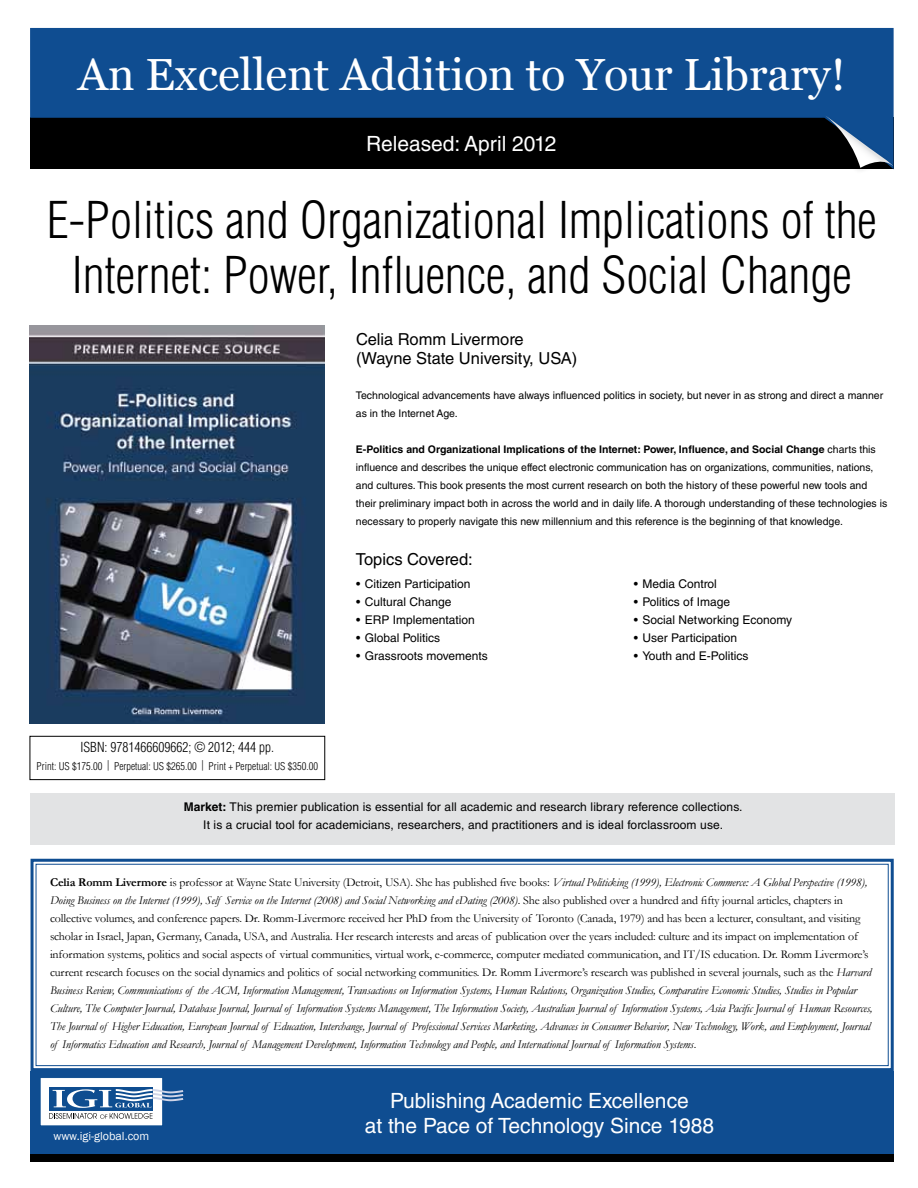
<style>
.page{position:relative;width:918px;height:1188px;background:#fff}
.page>*{position:absolute;margin:0;border:0;box-sizing:border-box;transform-origin:0 0}
.t1{font:300 condensed 49.5px/55.5px "Helvetica LT Std";color:#000;text-align:center}
.t2{font:45px "Vani";color:#fff}
.t3{font:21px/25.2px "Helvetica LT Std";color:#fff;text-align:center}
.t4{font:16.5px/19.8px "Helvetica LT Std";color:#000}
.t5{font:300 condensed 13.5px "Helvetica LT Std";color:#000}
.t6{font:italic 12px/18px "Garamond";letter-spacing:-.01em;color:#000}
.t7{font:12px/18px "Helvetica LT Std";color:#000;text-align:center}
.t8{font:12px "Franklin Gothic";color:#fff}
.t9{font:10.5px/18px "Helvetica LT Std";color:#000}
.t10{font:300 condensed 10.5px "Helvetica LT Std";color:#000}
.s1{font-weight:700}
.s2{font-weight:700;font-style:normal}
.s3{font-style:normal}
</style>
<div class="page">
<div style="left:30px;top:1071px;width:864px;height:83px;background:#0f4d91"></div>
<div style="left:40px;top:1078px;width:123px;height:48px;background:#fff"></div>
<div style="left:40px;top:1077px;width:123px;height:49px;border:1px solid #0e4d90"></div>
<div style="left:49px;top:1087px;width:103px;height:23px;background:#0e4d90"></div>
<svg style="left:49px;top:1089px;width:134px;height:30px"></svg>
<svg style="left:30px;top:28px;width:864px;height:141px;background:#09325f"></svg>
<div style="left:816px;top:111px;width:78px;height:63px;background:#000;opacity:.2"></div>
<svg style="left:824px;top:115px;width:69px;height:53px;background:#2f4d6d"></svg>
<svg style="left:30px;top:858px;width:864px;height:213px"></svg>
<div style="left:36px;top:864px;width:853px;height:202px;border:1px solid #0f4d91"></div>
<img style="left:29px;top:325px;width:296px;height:398px">
<div style="left:30px;top:736px;width:295px;height:44px;border:1px solid #000"></div>
<div style="left:30px;top:1154px;width:864px;height:8px;background:#000"></div>
<div style="left:31px;top:793px;width:864px;height:52px;background:#e2e3e4"></div>
<h2 class="t2" style="left:78px;top:48px;width:769px">An Excellent Addition to Your Library!</h2>
<h3 class="t3" style="left:366px;top:131px;width:192px">Released: April 2012</h3>
<h1 class="t1" style="left:47px;top:192px;width:832px">E-Politics and Organizational Implications of the<br>Internet: Power, Influence, and Social Change</h1>
<p class="t5" style="left:81px;top:739px;width:195px">ISBN: 9781466609662; © 2012; 444 pp.</p>
<p class="t10" style="left:37px;top:760px;width:283px">Print: US $175.00 | Perpetual: US $265.00 | Print + Perpetual: US $350.00</p>
<h3 class="t4" style="left:356px;top:329px;width:223px">Celia Romm Livermore (Wayne State University, USA)</h3>
<p class="t9" style="left:356px;top:386px;width:529px">Technological advancements have always influenced politics in society, but never in as strong and direct a manner as in the Internet Age.</p>
<p class="t9" style="left:356px;top:440px;width:533px"><span class="s1">E-Politics and Organizational Implications of the Internet: Power, Influence, and Social Change</span> charts this influence and describes the unique effect electronic communication has on organizations, communities, nations, and cultures. This book presents the most current research on both the history of these powerful new tools and their preliminary impact both in across the world and in daily life. A thorough understanding of these technologies is necessary to properly navigate this new millennium and this reference is the beginning of that knowledge.</p>
<h3 class="t4" style="left:356px;top:550px;width:118px">Topics Covered:</h3>
<p class="t7" style="left:356px;top:575px;width:116px">• Citizen Participation</p>
<p class="t7" style="left:356px;top:593px;width:97px">• Cultural Change</p>
<p class="t7" style="left:356px;top:611px;width:120px">• ERP Implementation</p>
<p class="t7" style="left:356px;top:629px;width:86px">• Global Politics</p>
<p class="t7" style="left:356px;top:647px;width:133px">• Grassroots movements</p>
<p class="t7" style="left:634px;top:575px;width:84px">• Media Control</p>
<p class="t7" style="left:634px;top:593px;width:98px">• Politics of Image</p>
<p class="t7" style="left:634px;top:611px;width:160px">• Social Networking Economy</p>
<p class="t7" style="left:634px;top:629px;width:105px">• User Participation</p>
<p class="t7" style="left:634px;top:647px;width:116px">• Youth and E-Politics</p>
<p class="t7" style="left:184px;top:797px;width:560px"><span class="s1">Market:</span> This premier publication is essential for all academic and research library reference collections.<br>It is a crucial tool for academicians, researchers, and practitioners and is ideal forclassroom use.</p>
<p class="t6" style="left:50px;top:873px;width:824px"><span class="s2">Celia Romm Livermore</span> <span class="s3">is professor at Wayne State University (Detroit, USA). She has published five books:</span> Virtual Politicking (1999), Electronic Commerce: A Global Perspective (1998), Doing Business on the Internet (1999), Self Service on the Internet (2008) and Social Networking and eDating (2008)<span class="s3">. She also published over a hundred and fifty journal articles, chapters in collective volumes, and conference papers. Dr. Romm-Livermore received her PhD from the University of Toronto (Canada, 1979) and has been a lecturer, consultant, and visiting scholar in Israel, Japan, Germany, Canada, USA, and Australia. Her research interests and areas of publication over the years included: culture and its impact on implementation of information systems, politics and social aspects of virtual communities, virtual work, e-commerce, computer mediated communication, and IT/IS education. Dr. Romm Livermore’s current research focuses on the social dynamics and politics of social networking communities. Dr. Romm Livermore’s research was published in several journals, such as the</span> Harvard Business Review, Communications of the ACM, Information Management, Transactions on Information Systems, Human Relations, Organization Studies, Comparative Economic Studies, Studies in Popular Culture, The Computer Journal, Database Journal, Journal of Information Systems Management, The Information Society, Australian Journal of Information Systems, Asia Pacific Journal of Human Resources, The Journal of Higher Education, European Journal of Education, Interchange, Journal of Professional Services Marketing, Advances in Consumer Behavior, New Technology, Work, and Employment, Journal of Informatics Education and Research, Journal of Management Development, Information Technology and People, and International Journal of Information Systems<span class="s3">.</span></p>
<p class="t8" style="left:53px;top:1128px;width:97px">www.igi-global.com</p>
<h3 class="t3" style="left:365px;top:1088px;width:351px">Publishing Academic Excellence<br>at the Pace of Technology Since 1988</h3>
</div>
